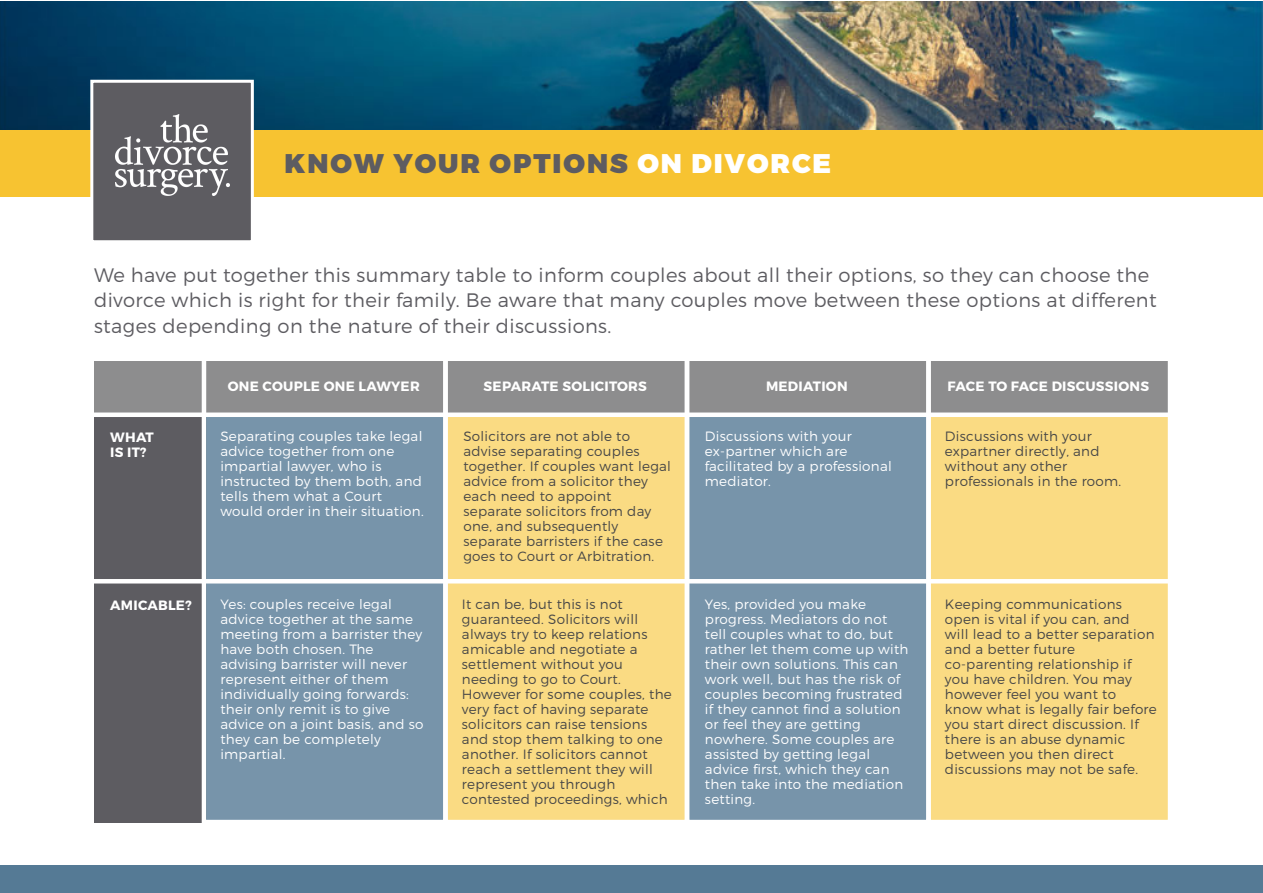
<style>
.page{position:relative;width:1263px;height:893px;background:#fff}
.page>*{position:absolute;margin:0;border:0;box-sizing:border-box;transform-origin:0 0}
.t1{font:900 27px "Montserrat";letter-spacing:.07em;color:#5d5c61}
.t2{font:300 19.5px/25.5px "Montserrat";letter-spacing:.02em;color:#5d5c61}
.t3{font:300 13.5px/15px "Montserrat";letter-spacing:.02em;color:#474747}
.t4{font:300 13.5px/15px "Montserrat";letter-spacing:.02em;color:#fff}
.t5{font:700 13.5px/15px "Montserrat";letter-spacing:.02em;color:#fff}
.s1{color:#fff}
</style>
<div class="page">
<img style="left:0;top:2px;width:1263px;height:129px">
<div style="left:0;top:131px;width:1263px;height:66px;background:#f7c331"></div>
<div style="left:90px;top:80px;width:164px;height:163px;background:#5d5c61;border:3px solid #fff"></div>
<img style="left:115px;top:115px;width:114px;height:81px">
<div style="left:94px;top:405px;width:112px;height:417px;background:#5d5c61"></div>
<div style="left:204px;top:405px;width:241px;height:417px;background:#7794aa"></div>
<div style="left:445px;top:405px;width:242px;height:417px;background:#fadb83"></div>
<div style="left:687px;top:405px;width:241px;height:417px;background:#7794aa"></div>
<div style="left:928px;top:405px;width:242px;height:417px;background:#fadb83"></div>
<div style="left:94px;top:361px;width:1076px;height:55px;background:#8d8d8e"></div>
<div style="left:202px;top:356px;width:246px;height:468px;border:4px solid #fff"></div>
<div style="left:443px;top:356px;width:246px;height:468px;border:4px solid #fff"></div>
<div style="left:685px;top:356px;width:246px;height:468px;border:4px solid #fff"></div>
<div style="left:926px;top:356px;width:246px;height:468px;border:4px solid #fff"></div>
<hr style="left:90px;top:413px;width:1083px;height:4px;background:#fff">
<div style="left:90px;top:579px;width:1083px;height:5px;background:#fff"></div>
<div style="left:0;top:866px;width:1263px;height:27px;background:#557a95"></div>
<h1 class="t1" style="left:285px;top:146px;width:548px">KNOW YOUR OPTIONS <span class="s1">ON DIVORCE</span></h1>
<p class="t2" style="left:94px;top:262px;width:1064px">We have put together this summary table to inform couples about all their options, so they can choose the divorce which is right for their family. Be aware that many couples move between these options at different stages depending on the nature of their discussions.</p>
<p class="t5" style="left:110px;top:430px;width:45px">WHAT<br>IS IT?</p>
<p class="t5" style="left:110px;top:598px;width:83px">AMICABLE?</p>
<p class="t5" style="left:228px;top:378px;width:193px">ONE COUPLE ONE LAWYER</p>
<p class="t5" style="left:484px;top:378px;width:165px">SEPARATE SOLICITORS</p>
<p class="t5" style="left:766px;top:378px;width:83px">MEDIATION</p>
<p class="t5" style="left:947px;top:378px;width:203px">FACE TO FACE DISCUSSIONS</p>
<p class="t4" style="left:220px;top:428px;width:205px">Separating couples take legal advice together from one impartial lawyer, who is instructed by them both, and tells them what a Court would order in their situation.</p>
<p class="t3" style="left:463px;top:428px;width:209px">Solicitors are not able to advise separating couples together. If couples want legal advice from a solicitor they each need to appoint separate solicitors from day one, and subsequently separate barristers if the case goes to Court or Arbitration.</p>
<p class="t4" style="left:705px;top:428px;width:188px">Discussions with your ex-partner which are facilitated by a professional mediator.</p>
<p class="t3" style="left:945px;top:428px;width:178px">Discussions with your expartner directly, and without any other professionals in the room.</p>
<p class="t4" style="left:220px;top:596px;width:205px">Yes: couples receive legal advice together at the same meeting from a barrister they have both chosen. The advising barrister will never represent either of them individually going forwards: their only remit is to give advice on a joint basis, and so they can be completely impartial.</p>
<p class="t3" style="left:462px;top:596px;width:211px">It can be, but this is not guaranteed. Solicitors will always try to keep relations amicable and negotiate a settlement without you needing to go to Court.<br>However for some couples, the very fact of having separate solicitors can raise tensions and stop them talking to one another. If solicitors cannot reach a settlement they will represent you through contested proceedings, which</p>
<p class="t4" style="left:705px;top:596px;width:205px">Yes, provided you make progress. Mediators do not tell couples what to do, but rather let them come up with their own solutions. This can work well, but has the risk of couples becoming frustrated if they cannot find a solution or feel they are getting nowhere. Some couples are assisted by getting legal advice first, which they can then take into the mediation setting.</p>
<p class="t3" style="left:945px;top:596px;width:213px">Keeping communications open is vital if you can, and<br>will lead to a better separation and a better future co-parenting relationship if you have children. You may however feel you want to<br>know what is legally fair before you start direct discussion. If there is an abuse dynamic between you then direct discussions may not be safe.</p>
</div>
